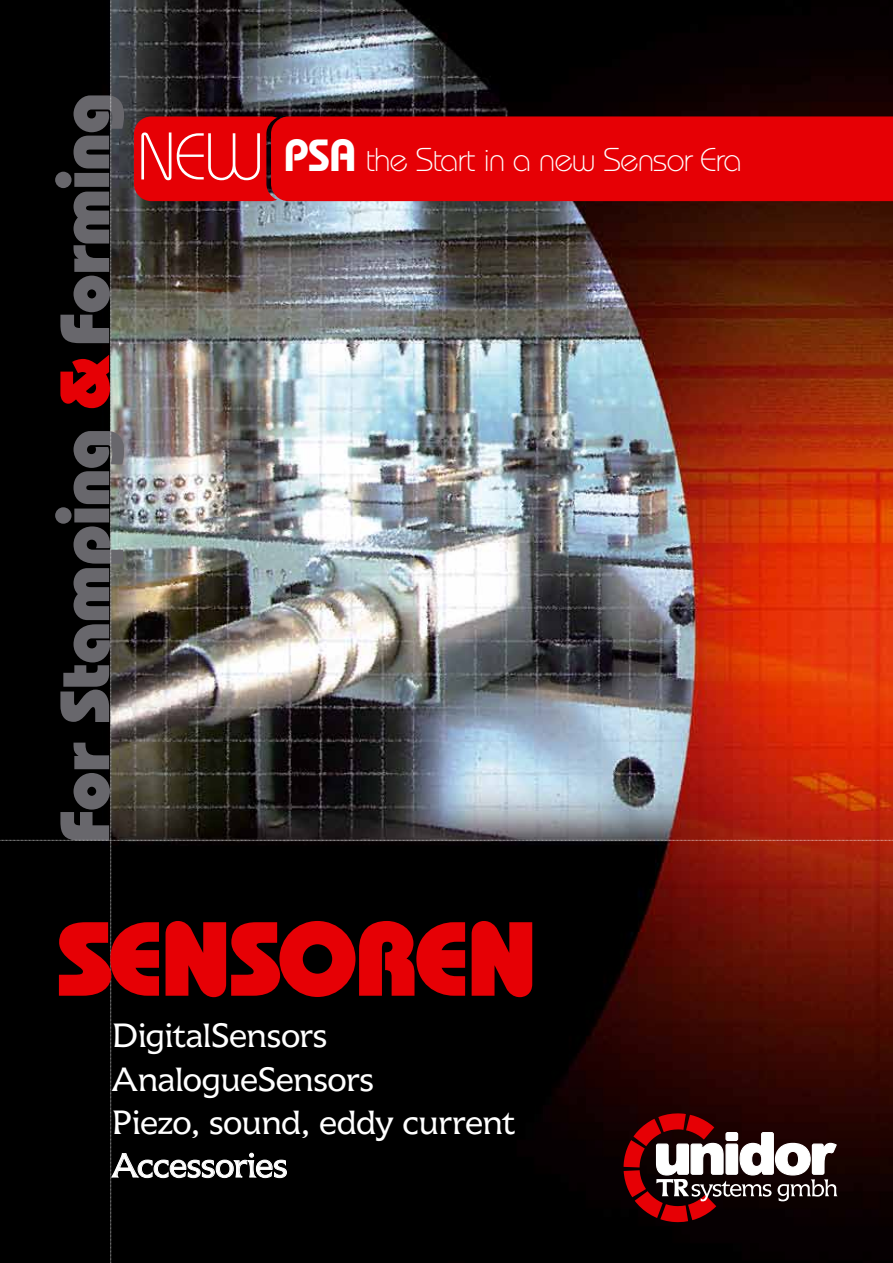
<style>
.page{position:relative;width:893px;height:1263px;background:#fff}
.page>*{position:absolute;margin:0;border:0;box-sizing:border-box;transform-origin:0 0}
.t1{font:800 105px "Bauhaus";letter-spacing:-.05em;color:#e60005;scale:1.07 1}
.t2{font:800 69.6px "Bauhaus";letter-spacing:-.015em;color:#68676c}
.t3{font:36px/43.2px "Icone LT";letter-spacing:-.035em;color:#fff}
.t4{font:300 33px "Bauhaus";letter-spacing:-.03em;color:#fff}
.s1{color:#e60005}
.s2{font-size:66px}
.s3{font-weight:600;font-size:45px}
</style>
<div class="page">
<img style="left:0;top:0;width:893px;height:1263px">
<h2 class="t2" style="left:44px;top:844px;width:752px;rotate:-90deg">For Stamping <span class="s1">&amp;</span>Forming</h2>
<p class="t4" style="left:137px;top:140px;width:606px"><span class="s2">NEW</span> <span class="s3">PSA</span> the Start in a new Sensor Era</p>
<h1 class="t1" style="left:56px;top:897px;width:452px">SENSOREN</h1>
<p class="t3" style="left:112px;top:1014px;width:405px">DigitalSensors<br>AnalogueSensors<br>Piezo, sound, eddy current<br>Accessories</p>
</div>
